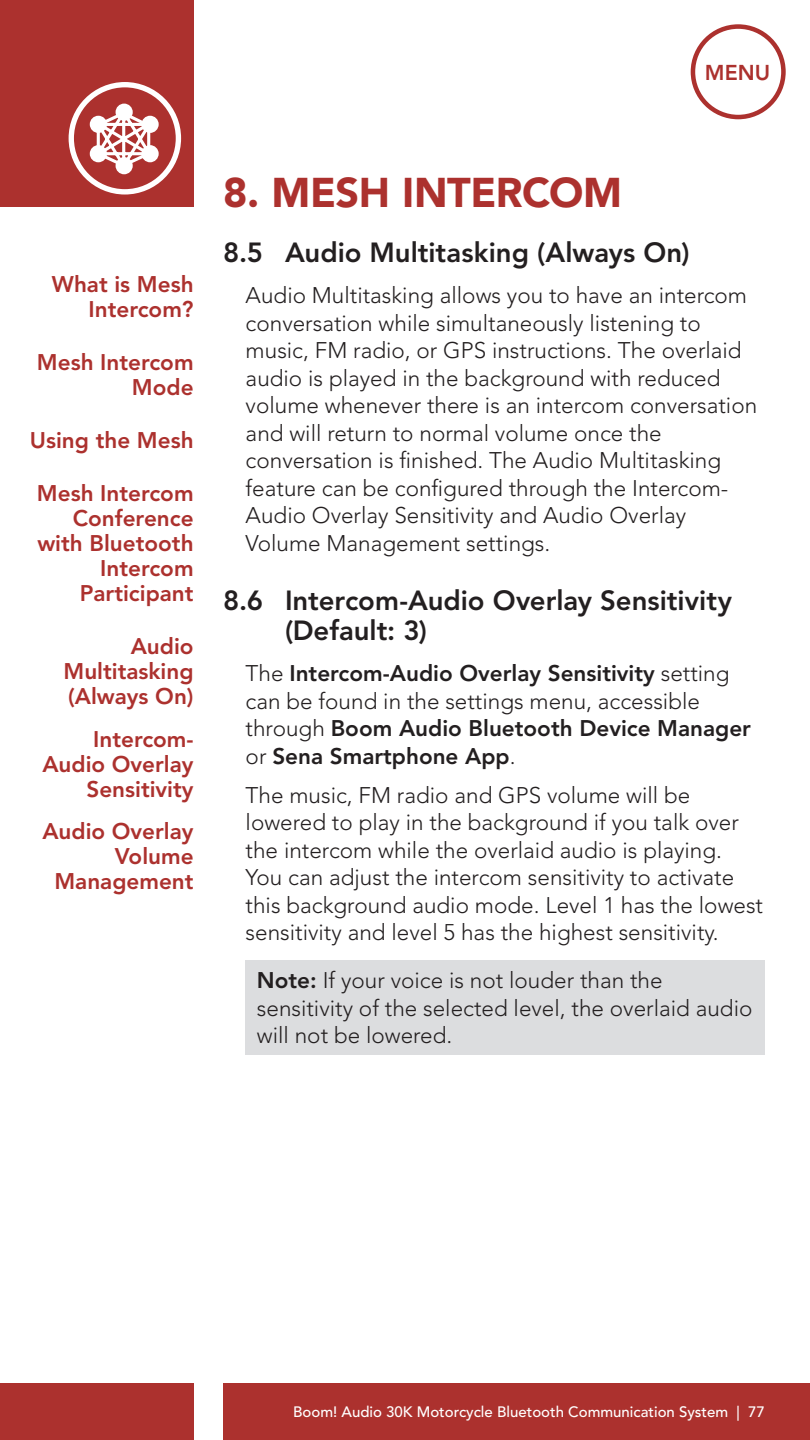
<style>
.page{position:relative;width:810px;height:1440px;background:#fff}
.page>*{position:absolute;margin:0;border:0;box-sizing:border-box;transform-origin:0 0}
.t1{font:900 41.25px "Avenir LT Std";letter-spacing:-.01em;color:#ac312e}
.t2{font:800 27.5px/30px "Avenir LT Std";color:#231f20}
.t3{font:300 22.5px/27.5px "Avenir LT Std";color:#231f20}
.t4{font:800 22.5px/25px "Avenir LT Std";color:#ac312e;text-align:right}
.t5{font:800 22.5px/27.5px "Avenir LT Std";color:#231f20}
.t6{font:800 21.38px "Avenir LT Std";color:#ac312e}
.t7{font:500 15px "Avenir LT Std";color:#fff}
.s1{font-weight:300}
.s2{font-weight:800}
</style>
<div class="page">
<div style="left:0;top:0;width:194px;height:207px;background:#ac312e"></div>
<div style="left:0;top:1383px;width:194px;height:57px;background:#ac312e"></div>
<div style="left:223px;top:1383px;width:587px;height:57px;background:#ac312e"></div>
<svg style="left:691px;top:24px;width:95px;height:95px"></svg>
<svg style="left:69px;top:82px;width:112px;height:113px"></svg>
<div style="left:246px;top:960px;width:519px;height:95px;background:#dcdddf"></div>
<p class="t6" style="left:705px;top:60px;width:35px">MENU</p>
<p class="t4" style="left:52px;top:271px;width:143px">What is Mesh<br>Intercom?</p>
<p class="t4" style="left:37px;top:349px;width:158px">Mesh Intercom<br>Mode</p>
<p class="t4" style="left:30px;top:428px;width:165px">Using the Mesh</p>
<p class="t4" style="left:37px;top:481px;width:158px">Mesh Intercom<br>Conference with Bluetooth<br>Intercom<br>Participant</p>
<p class="t4" style="left:64px;top:634px;width:132px;text-align:justify;text-indent:67px">Audio Multitasking (Always On)</p>
<p class="t4" style="left:42px;top:726px;width:153px">Intercom-<br>Audio Overlay<br>Sensitivity</p>
<p class="t4" style="left:42px;top:819px;width:153px">Audio Overlay<br>Volume<br>Management</p>
<h1 class="t1" style="left:223px;top:168px;width:394px">8. MESH INTERCOM</h1>
<p class="t2" style="left:223px;top:237px;width:468px">8.5 Audio Multitasking (Always On)</p>
<p class="t3" style="left:246px;top:282px;width:513px">Audio Multitasking allows you to have an intercom conversation while simultaneously listening to music, FM radio, or GPS instructions. The overlaid audio is played in the background with reduced volume whenever there is an intercom conversation and will return to normal volume once the conversation is finished. The Audio Multitasking feature can be configured through the Intercom-Audio Overlay Sensitivity and Audio Overlay Volume Management settings.</p>
<p class="t2" style="left:285px;top:585px;width:448px;text-indent:-62px">8.6 I ntercom-Audio Overlay Sensitivity (Default: 3)</p>
<p class="t5" style="left:246px;top:660px;width:507px"><span class="s1">The</span> Intercom-Audio Overlay Sensitivity <span class="s1">setting can be found in the settings menu, accessible through</span> Boom Audio Bluetooth Device Manager <span class="s1">or</span> Sena Smartphone App<span class="s1">.</span></p>
<p class="t3" style="left:246px;top:781px;width:519px">The music, FM radio and GPS volume will be lowered to play in the background if you talk over the intercom while the overlaid audio is playing.<br>You can adjust the intercom sensitivity to activate this background audio mode. Level 1 has the lowest sensitivity and level 5 has the highest sensitivity.</p>
<p class="t3" style="left:257px;top:967px;width:497px"><span class="s2">Note:</span> If your voice is not louder than the sensitivity of the selected level, the overlaid audio will not be lowered.</p>
<p class="t7" style="left:293px;top:1403px;width:473px">Boom! Audio 30K Motorcycle Bluetooth Communication System | 77</p>
</div>
